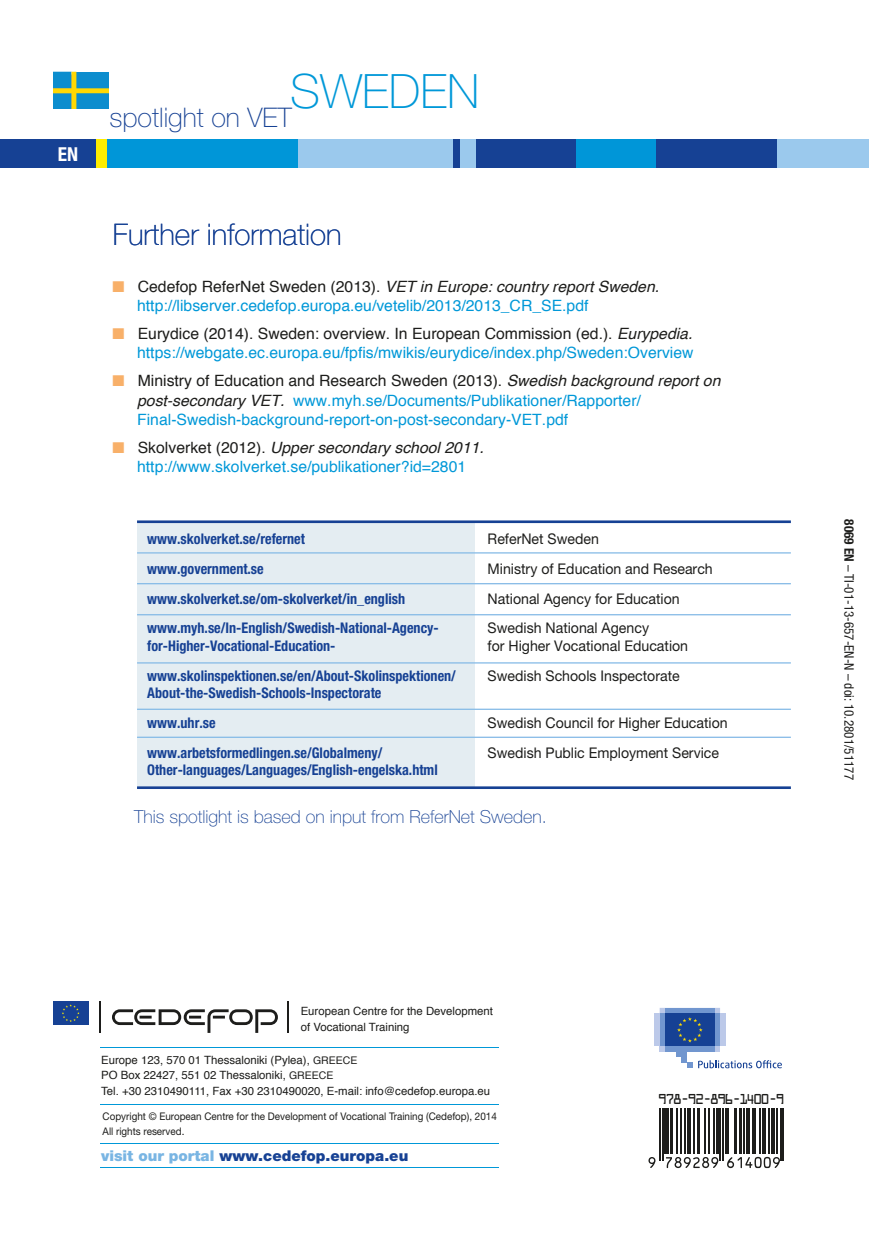
<style>
.page{position:relative;width:869px;height:1247px;background:#fff}
.page>*{position:absolute;margin:0;border:0;box-sizing:border-box;transform-origin:0 0}
.t1{font:100 47.43px "Helvetica Neue";color:#0098d8}
.t2{font:100 29.75px "Helvetica Neue";color:#164194}
.t3{font:100 26.95px "Helvetica Neue";color:#164194}
.t4{font:700 condensed 19.25px "Helvetica Neue";color:#fff}
.t5{font:100 18.03px "Helvetica Neue";color:#164194}
.t6{font:15.58px/19.2px "Helvetica";color:#0098d8}
.t7{font:900 14.88px "Helvetica Neue";color:#164194}
.t8{font:700 condensed 14.7px/29.8px "Helvetica Neue";color:#164194;scale:.96 1}
.t9{font:14.7px "Helvetica Neue";color:#1d1d1b;scale:.96 1}
.t10{font:condensed 13.12px "Helvetica Neue";color:#1d1d1b}
.t11{font:12.6px "Optical Alpha";color:#1d1d1b}
.t12{font:11.38px/15.4px "Helvetica";color:#1d1d1b}
.t13{font:10.5px/15.4px "Helvetica Neue";color:#1d1d1b;scale:.94 1}
.s1{color:#f8b069}
.s2{color:#1d1d1b}
.s3{font-style:italic;color:#1d1d1b}
.s4{font-weight:700}
.s5{font-size:10.5px}
.s6{color:#79b5e3}
</style>
<div class="page">
<hr style="left:0;top:4px;width:868px;height:1px;background:#000">
<hr style="left:0;top:1245px;width:868px;height:1px;background:#000">
<hr style="left:866px;top:0;width:1px;height:1247px;background:#000">
<div style="left:0;top:139px;width:868px;height:29px;background:#164194"></div>
<div style="left:105px;top:139px;width:196px;height:29px;background:#0096d8"></div>
<div style="left:298px;top:139px;width:154px;height:29px;background:#9bc9ed"></div>
<div style="left:96px;top:139px;width:11px;height:29px;background:#ffed00"></div>
<div style="left:575px;top:139px;width:80px;height:29px;background:#0096d8"></div>
<div style="left:776px;top:139px;width:92px;height:29px;background:#9bc9ed"></div>
<div style="left:460px;top:139px;width:15px;height:29px;background:#9bc9ed"></div>
<div style="left:659px;top:1046px;width:60px;height:6px;background:#bcc9e9"></div>
<div style="left:664px;top:1046px;width:50px;height:6px;background:#7196cf"></div>
<div style="left:714px;top:1013px;width:5px;height:33px;background:#7196cf"></div>
<div style="left:719px;top:1013px;width:6px;height:33px;background:#bcc9e9"></div>
<div style="left:659px;top:1013px;width:5px;height:33px;background:#7196cf"></div>
<div style="left:654px;top:1013px;width:5px;height:33px;background:#bcc9e9"></div>
<div style="left:675px;top:1046px;width:11px;height:11px;background:#7196cf"></div>
<div style="left:681px;top:1046px;width:5px;height:17px;background:#7196cf"></div>
<div style="left:664px;top:1013px;width:50px;height:33px;background:#164194"></div>
<svg style="left:659px;top:1008px;width:60px;height:34px"></svg>
<svg style="left:686px;top:1060px;width:95px;height:8px"></svg>
<hr style="left:101px;top:1143px;width:397px;height:1px;background:#0098d8">
<hr style="left:101px;top:1167px;width:397px;height:1px;background:#0098d8">
<hr style="left:101px;top:1047px;width:397px;height:1px;background:#0098d8">
<hr style="left:101px;top:1104px;width:397px;height:1px;background:#0098d8">
<div style="left:53px;top:1001px;width:35px;height:24px;background:#164194"></div>
<svg style="left:62px;top:1004px;width:18px;height:18px"></svg>
<svg style="left:112px;top:1009px;width:166px;height:24px"></svg>
<hr style="left:100px;top:1001px;width:1px;height:32px;background:#1d1d1b">
<hr style="left:288px;top:1001px;width:1px;height:32px;background:#1d1d1b">
<svg style="left:648px;top:1157px;width:7px;height:11px"></svg>
<hr style="left:659px;top:1108px;width:1px;height:52px;background:#1d1d1b">
<hr style="left:661px;top:1108px;width:2px;height:52px;background:#1d1d1b">
<hr style="left:664px;top:1108px;width:4px;height:45px;background:#1d1d1b">
<hr style="left:669px;top:1108px;width:3px;height:45px;background:#1d1d1b">
<hr style="left:676px;top:1108px;width:1px;height:45px;background:#1d1d1b">
<hr style="left:680px;top:1108px;width:1px;height:45px;background:#1d1d1b">
<hr style="left:684px;top:1108px;width:1px;height:45px;background:#1d1d1b">
<svg style="left:687px;top:1108px;width:3px;height:45px"></svg>
<hr style="left:693px;top:1108px;width:1px;height:45px;background:#1d1d1b">
<hr style="left:697px;top:1108px;width:2px;height:45px;background:#1d1d1b">
<hr style="left:703px;top:1108px;width:2px;height:45px;background:#1d1d1b">
<hr style="left:707px;top:1108px;width:1px;height:45px;background:#1d1d1b">
<svg style="left:666px;top:1157px;width:52px;height:11px"></svg>
<hr style="left:712px;top:1108px;width:2px;height:45px;background:#1d1d1b">
<hr style="left:715px;top:1108px;width:3px;height:45px;background:#1d1d1b">
<hr style="left:719px;top:1108px;width:1px;height:52px;background:#1d1d1b">
<hr style="left:722px;top:1108px;width:1px;height:52px;background:#1d1d1b">
<hr style="left:724px;top:1108px;width:2px;height:45px;background:#1d1d1b">
<hr style="left:727px;top:1108px;width:1px;height:45px;background:#1d1d1b">
<hr style="left:733px;top:1108px;width:3px;height:45px;background:#1d1d1b">
<hr style="left:739px;top:1108px;width:2px;height:45px;background:#1d1d1b">
<hr style="left:743px;top:1108px;width:1px;height:45px;background:#1d1d1b">
<svg style="left:746px;top:1108px;width:3px;height:45px"></svg>
<hr style="left:752px;top:1108px;width:4px;height:45px;background:#1d1d1b">
<hr style="left:758px;top:1108px;width:2px;height:45px;background:#1d1d1b">
<svg style="left:762px;top:1108px;width:3px;height:45px"></svg>
<hr style="left:767px;top:1108px;width:2px;height:45px;background:#1d1d1b">
<svg style="left:727px;top:1157px;width:52px;height:11px"></svg>
<svg style="left:771px;top:1108px;width:3px;height:45px"></svg>
<hr style="left:775px;top:1108px;width:2px;height:45px;background:#1d1d1b">
<hr style="left:779px;top:1108px;width:2px;height:52px;background:#1d1d1b">
<hr style="left:782px;top:1108px;width:1px;height:52px;background:#1d1d1b">
<div style="left:137px;top:522px;width:337px;height:266px;background:#e4edf2"></div>
<hr style="left:137px;top:520px;width:653px;height:3px;background:#164194">
<hr style="left:137px;top:786px;width:653px;height:3px;background:#164194">
<hr style="left:137px;top:552px;width:653px;height:1px;background:#88bce7">
<hr style="left:137px;top:583px;width:653px;height:1px;background:#88bce7">
<hr style="left:137px;top:614px;width:653px;height:1px;background:#88bce7">
<hr style="left:137px;top:737px;width:653px;height:1px;background:#88bce7">
<hr style="left:137px;top:709px;width:653px;height:1px;background:#88bce7">
<hr style="left:137px;top:662px;width:653px;height:1px;background:#88bce7">
<svg style="left:54px;top:72px;width:54px;height:36px;background:#419da1"></svg>
<p class="t4" style="left:58px;top:142px;width:22px">EN</p>
<h1 class="t1" style="left:290px;top:64px;width:190px">SWEDEN</h1>
<h3 class="t3" style="left:109px;top:102px;width:183px">spotlight on VET</h3>
<h2 class="t2" style="left:113px;top:217px;width:230px">Further information</h2>
<p class="t6" style="left:137px;top:277px;width:523px;text-indent:-25px"><span class="s1">■</span> <span class="s2">Cedefop ReferNet Sweden (2013).</span> <span class="s3">VET in Europe: country report Sweden. </span>http://libserver.cedefop.europa.eu/vetelib/2013/2013_CR_SE.pdf</p>
<p class="t6" style="left:113px;top:325px;width:582px;text-align:right"><span class="s1">■</span> <span class="s2">Eurydice (2014). Sweden: overview. In European Commission (ed.).</span> <span class="s3">Eurypedia. </span>https://webgate.ec.europa.eu/fpfis/mwikis/eurydice/index.php/Sweden:Overview</p>
<p class="t6" style="left:137px;top:372px;width:584px;text-indent:-25px"><span class="s1">■</span> <span class="s2">Ministry of Education and Research Sweden (2013).</span> <span class="s3">Swedish background report on post-secondary VET.</span> www.myh.se/Documents/Publikationer/Rapporter/<br>Final-Swedish-background-report-on-post-secondary-VET.pdf</p>
<p class="t6" style="left:113px;top:438px;width:372px;text-align:center"><span class="s1">■</span> <span class="s2">Skolverket (2012).</span> <span class="s3">Upper secondary school 2011. </span>http://www.skolverket.se/publikationer?id=2801</p>
<p class="t8" style="left:147px;top:524px;width:166px">www.skolverket.se/refernet</p>
<p class="t9" style="left:487px;top:530px;width:117px">ReferNet Sweden</p>
<p class="t8" style="left:147px;top:554px;width:123px">www.government.se</p>
<p class="t9" style="left:487px;top:560px;width:236px">Ministry of Education and Research</p>
<p class="t8" style="left:147px;top:583px;width:270px">www.skolverket.se/om-skolverket/in_english</p>
<p class="t9" style="left:487px;top:590px;width:201px">National Agency for Education</p>
<p class="t8" style="left:147px;top:613px;width:305px">www.myh.se/In-English/Swedish-National-Agency-</p>
<p class="t9" style="left:487px;top:619px;width:169px">Swedish National Agency</p>
<p class="t8" style="left:147px;top:631px;width:197px">for-Higher-Vocational-Education-</p>
<p class="t9" style="left:487px;top:637px;width:210px">for Higher Vocational Education</p>
<p class="t8" style="left:147px;top:660px;width:323px">www.skolinspektionen.se/en/About-Skolinspektionen/</p>
<p class="t9" style="left:487px;top:667px;width:201px">Swedish Schools Inspectorate</p>
<p class="t8" style="left:147px;top:678px;width:245px">About-the-Swedish-Schools-Inspectorate www.uhr.se</p>
<p class="t9" style="left:487px;top:714px;width:251px">Swedish Council for Higher Education</p>
<p class="t8" style="left:147px;top:737px;width:246px">www.arbetsformedlingen.se/Globalmeny/</p>
<p class="t9" style="left:487px;top:744px;width:242px">Swedish Public Employment Service</p>
<p class="t8" style="left:147px;top:755px;width:304px">Other-languages/Languages/English-engelska.html</p>
<p class="t5" style="left:134px;top:806px;width:414px">This spotlight is based on input from ReferNet Sweden.</p>
<p class="t10" style="left:856px;top:519px;width:262px;rotate:90deg"><span class="s4">8069 EN</span> – TI-01-13-657-EN-N – doi: 10.2801/51177</p>
<p class="t12" style="left:300px;top:1004px;width:194px">European Centre for the Development of Vocational Training</p>
<p class="t12" style="left:101px;top:1053px;width:390px">Europe 123, 570 01 Thessaloniki (Pylea), <span class="s5">GREECE<br></span>PO Box 22427, 551 02 Thessaloniki, <span class="s5">GREECE<br></span>Tel. +30 2310490111, Fax +30 2310490020, E-mail: info@cedefop.europa.eu</p>
<p class="t13" style="left:103px;top:1108px;width:420px">Copyright © European Centre for the Development of Vocational Training (Cedefop), 2014<br>All rights reserved.</p>
<p class="t7" style="left:101px;top:1146px;width:308px"><span class="s6">visit our portal</span> www.cedefop.europa.eu</p>
<p class="t11" style="left:659px;top:1092px;width:127px">978-92-896-1400-9</p>
</div>
